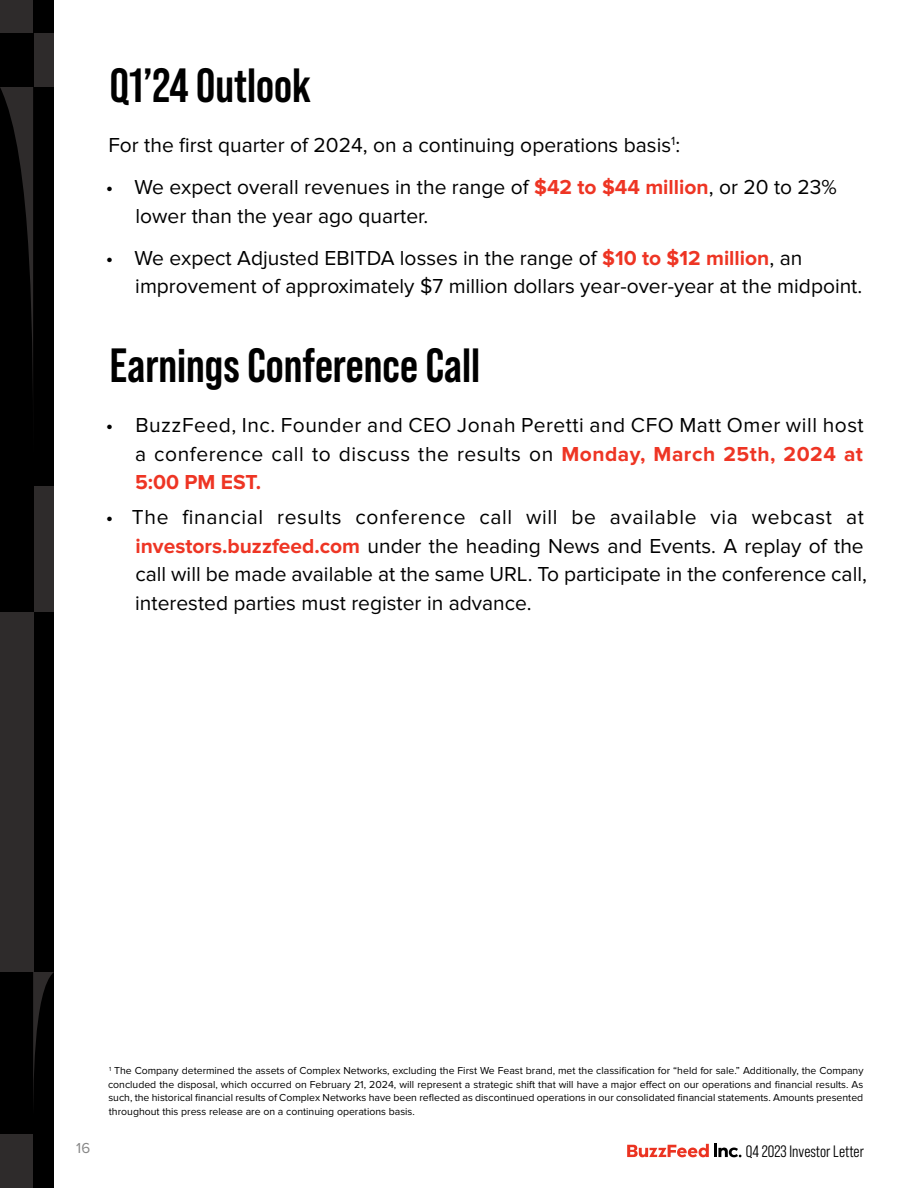
<style>
.page{position:relative;width:918px;height:1188px;background:#fff}
.page>*{position:absolute;margin:0;border:0;box-sizing:border-box;transform-origin:0 0}
.t1{font:700 48px "Bebas Neue Pro";color:#000}
.t2{font:21px/28.5px "Proxima Nova";color:#000}
.t3{font:16.5px "Bebas Neue Pro Middle";color:#000101}
.t4{font:15px "Proxima Nova";color:#878787}
.t5{font:10.5px/13.5px "Proxima Nova";color:#000;text-align:justify}
.s1{font-weight:700;color:#ee3524}
</style>
<div class="page">
<div style="left:33px;top:87px;width:21px;height:399px;background:#000"></div>
<div style="left:0;top:972px;width:33px;height:162px;background:#000"></div>
<div style="left:0;top:0;width:33px;height:33px;background:#2e2b2b"></div>
<div style="left:0;top:1134px;width:33px;height:54px;background:#2e2b2b"></div>
<div style="left:33px;top:486px;width:21px;height:126px;background:#2e2b2b"></div>
<div style="left:33px;top:612px;width:21px;height:360px;background:#000"></div>
<div style="left:33px;top:33px;width:21px;height:54px;background:#2e2b2b"></div>
<div style="left:33px;top:0;width:21px;height:33px;background:#000"></div>
<div style="left:33px;top:1134px;width:21px;height:54px;background:#000"></div>
<div style="left:0;top:486px;width:33px;height:126px;background:#000"></div>
<svg style="left:0;top:87px;width:33px;height:399px;background:#070707"></svg>
<div style="left:0;top:612px;width:33px;height:360px;background:#2e2b2b"></div>
<svg style="left:33px;top:972px;width:21px;height:162px;background:#080808"></svg>
<div style="left:0;top:33px;width:33px;height:54px;background:#000"></div>
<svg style="left:627px;top:1144px;width:114px;height:13px"></svg>
<h1 class="t1" style="left:110px;top:58px;width:203px">Q1’24 Outlook</h1>
<p class="t2" style="left:108px;top:132px;width:573px">For the first quarter of 2024, on a continuing operations basis<sup>1</sup>:</p>
<p class="t2" style="left:135px;top:174px;width:703px;text-indent:-29px">• We expect overall revenues in the range of <span class="s1">$42 to $44 million</span>, or 20 to 23% lower than the year ago quarter.</p>
<p class="t2" style="left:135px;top:244px;width:729px;text-indent:-29px">• We expect Adjusted EBITDA losses in the range of <span class="s1">$10 to $12 million</span>, an improvement of approximately $7 million dollars year-over-year at the midpoint.</p>
<h1 class="t1" style="left:110px;top:338px;width:372px">Earnings Conference Call</h1>
<p class="t2" style="left:135px;top:411px;width:730px;text-align:justify;text-indent:-29px">• BuzzFeed, Inc. Founder and CEO Jonah Peretti and CFO Matt Omer will host a conference call to discuss the results on <span class="s1">Monday, March 25th, 2024 at 5:00 PM EST.</span></p>
<p class="t2" style="left:135px;top:504px;width:733px;text-indent:-29px">• The financial results conference call will be available via webcast at <span class="s1">investors.buzzfeed.com</span> under the heading News and Events. A replay of the call will be made available at the same URL. To participate in the conference call, interested parties must register in advance.</p>
<p class="t4" style="left:76px;top:1139px;width:15px">16</p>
<p class="t5" style="left:108px;top:1064px;width:757px"><sup>1</sup> The Company determined the assets of Complex Networks, excluding the First We Feast brand, met the classification for “held for sale.” Additionally, the Company concluded the disposal, which occurred on February 21, 2024, will represent a strategic shift that will have a major effect on our operations and financial results. As such, the historical financial results of Complex Networks have been reflected as discontinued operations in our consolidated financial statements. Amounts presented throughout this press release are on a continuing operations basis.</p>
<p class="t3" style="left:746px;top:1142px;width:120px">Q4 2023 Investor Letter</p>
</div>
